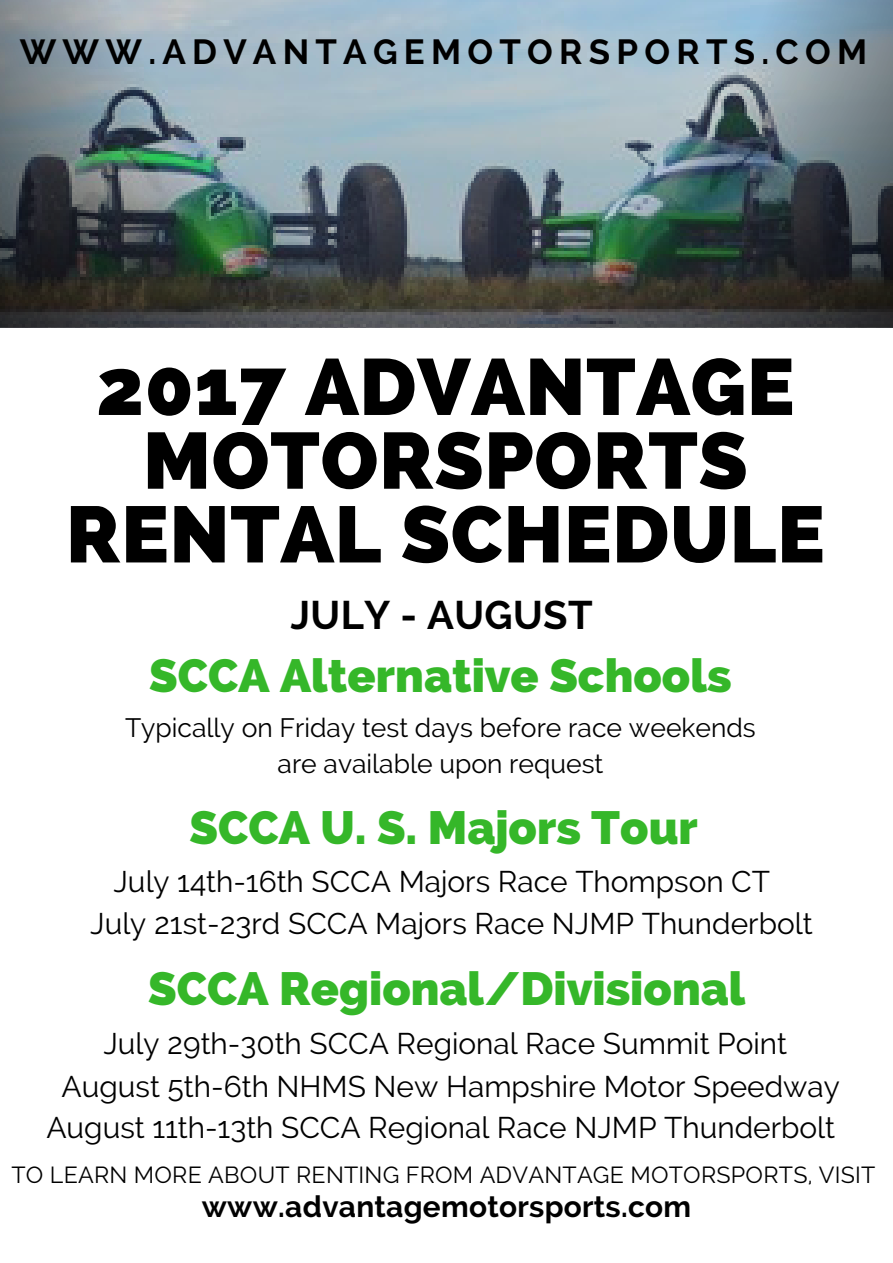
<style>
.page{position:relative;width:893px;height:1263px;background:#fff}
.page>*{position:absolute;margin:0;border:0;box-sizing:border-box;transform-origin:0 0}
.t1{font:800 79.5px/73.7px "Raleway";letter-spacing:.01em;color:#000;text-align:center}
.t2{font:800 46.35px "Raleway";color:#35b729}
.t3{font:700 39.75px "Raleway";letter-spacing:.01em;color:#000}
.t4{font:700 34.8px "Raleway";letter-spacing:.18em;color:#000}
.t5{font:29.78px "Raleway";color:#000}
.t6{font:700 29.78px "Raleway";letter-spacing:.01em;color:#000}
.t7{font:26.47px/36.6px "Raleway";color:#000;text-align:center}
.t8{font:23.17px "Raleway";letter-spacing:.01em;color:#000}
</style>
<div class="page">
<img style="left:0;top:0;width:893px;height:328px">
<p class="t4" style="left:20px;top:32px;width:849px">WWW.ADVANTAGEMOTORSPORTS.COM</p>
<h1 class="t1" style="left:66px;top:350px;width:760px">2017 ADVANTAGE<br>MOTORSPORTS<br>RENTAL SCHEDULE</h1>
<h3 class="t3" style="left:291px;top:592px;width:304px">JULY - AUGUST</h3>
<h2 class="t2" style="left:149px;top:648px;width:584px">SCCA Alternative Schools</h2>
<p class="t7" style="left:125px;top:709px;width:632px">Typically on Friday test days before race weekends are available upon request</p>
<h2 class="t2" style="left:190px;top:800px;width:510px">SCCA U. S. Majors Tour</h2>
<p class="t5" style="left:114px;top:864px;width:658px">July 14th-16th SCCA Majors Race Thompson CT</p>
<p class="t5" style="left:90px;top:906px;width:724px">July 21st-23rd SCCA Majors Race NJMP Thunderbolt</p>
<h2 class="t2" style="left:148px;top:962px;width:599px">SCCA Regional/Divisional</h2>
<p class="t5" style="left:103px;top:1026px;width:685px">July 29th-30th SCCA Regional Race Summit Point</p>
<p class="t5" style="left:62px;top:1068px;width:780px">August 5th-6th NHMS New Hampshire Motor Speedway</p>
<p class="t5" style="left:46px;top:1110px;width:790px">August 11th-13th SCCA Regional Race NJMP Thunderbolt</p>
<p class="t8" style="left:11px;top:1161px;width:865px">TO LEARN MORE ABOUT RENTING FROM ADVANTAGE MOTORSPORTS, VISIT</p>
<p class="t6" style="left:202px;top:1189px;width:491px">www.advantagemotorsports.com</p>
</div>
